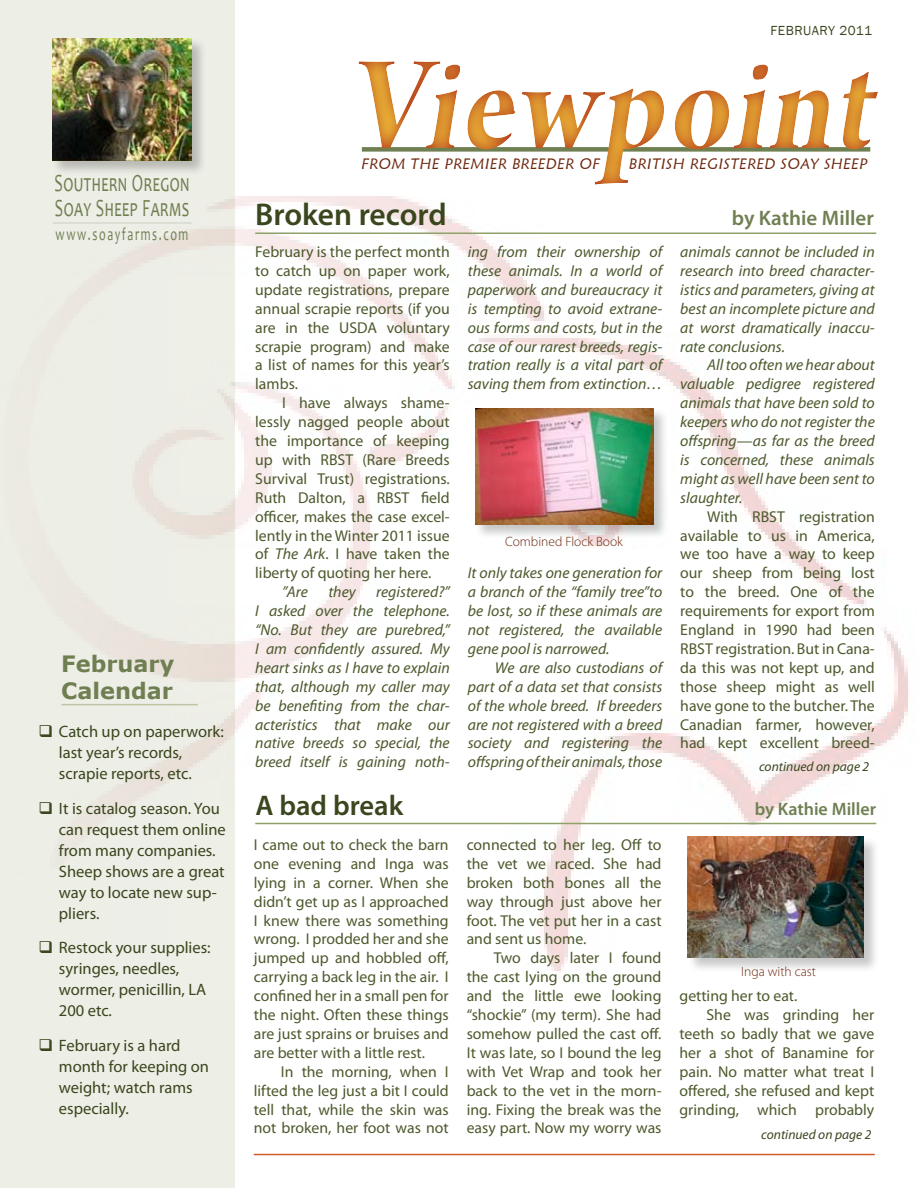
<style>
.page{position:relative;width:918px;height:1188px;background:#fff}
.page>*{position:absolute;margin:0;border:0;box-sizing:border-box;transform-origin:0 0}
.t1{font:italic 143.25px "Arno Pro Bold Display";color:#af2d1b;scale:.88 1}
.t2{font:600 31.5px "Myriad Pro";letter-spacing:-.005em;color:#3a461e}
.t3{font:600 28.5px "Myriad Pro";color:#3a461e}
.t4{font:24.75px/25.5px "Candara";letter-spacing:.03em;color:#6f7f51;scale:.67 1}
.t5{font:700 22.5px/27px "Verdana";color:#6f7f51}
.t6{font:600 21px "Myriad Pro";color:#6f7f51}
.t7{font:18px "Candara";letter-spacing:.13em;color:#6f7f51;scale:.67 1}
.t8{font:600 18px "Myriad Pro";color:#6f7f51}
.t9{font:16.5px/21px "Myriad Pro";color:#3a461e}
.t10{font:15.75px/18.9px "Myriad Pro";color:#4c592c;text-align:justify}
.t11{font:italic 15.75px/18.9px "Myriad Pro";color:#4c592c;text-align:justify}
.t12{font:italic 15px "Maiandra GD";letter-spacing:.04em;color:#6d260d}
.t13{font:italic 13.5px "Myriad Pro";color:#3a461e}
.t14{font:300 13.5px "Myriad Pro";color:#6d260d}
.t15{font:13.5px "Franklin Gothic";letter-spacing:.035em;color:#3a461e}
.s1{font-style:italic}
</style>
<div class="page">
<div style="left:0;top:0;width:235px;height:1188px;background:#edeee6"></div>
<img style="left:61px;top:196px;width:847px;height:775px">
<svg style="left:343px;top:61px;width:551px;height:140px"></svg>
<div style="left:52px;top:37px;width:156px;height:140px;background:#000;opacity:.22"></div>
<img style="left:52px;top:38px;width:139px;height:123px">
<hr style="left:53px;top:222px;width:139px;height:2px;background:#d6d9cc">
<hr style="left:255px;top:823px;width:621px;height:1px;background:#8fa068">
<hr style="left:255px;top:232px;width:621px;height:2px;background:#8fa068">
<hr style="left:62px;top:704px;width:136px;height:1px;background:#bec5a5">
<hr style="left:254px;top:1154px;width:621px;height:1px;background:#d45a29">
<div style="left:475px;top:407px;width:194px;height:133px;background:#000;opacity:.22"></div>
<img style="left:476px;top:408px;width:178px;height:116px">
<div style="left:687px;top:836px;width:193px;height:137px;background:#000;opacity:.22"></div>
<img style="left:688px;top:837px;width:176px;height:121px">
<h3 class="t4" style="left:55px;top:170px;width:203px">Southern Oregon<br>Soay Sheep Farms</h3>
<p class="t7" style="left:56px;top:224px;width:200px">www.soayfarms.com</p>
<h3 class="t5" style="left:61px;top:650px;width:115px">February<br>Calendar</h3>
<p class="t9" style="left:59px;top:721px;width:167px">Catch up on paperwork: last year’s records, scrapie reports, etc.</p>
<p class="t9" style="left:59px;top:798px;width:168px">It is catalog season. You can request them online from many companies.<br>Sheep shows are a great way to locate new sup&shy;pliers.</p>
<p class="t9" style="left:59px;top:937px;width:153px">Restock your supplies: syringes, needles, wormer, penicillin, LA<br>200 etc.</p>
<p class="t9" style="left:59px;top:1035px;width:152px">February is a hard month for keeping on weight; watch rams especially.</p>
<p class="t15" style="left:770px;top:22px;width:103px">FEBRUARY 2011</p>
<h1 class="t1" style="left:349px;top:26px;width:625px">Viewpoint</h1>
<p class="t12" style="left:361px;top:154px;width:240px">FROM THE PREMIER BREEDER OF</p>
<p class="t12" style="left:629px;top:154px;width:240px">BRITISH REGISTERED SOAY SHEEP</p>
<h2 class="t2" style="left:255px;top:195px;width:193px">Broken record</h2>
<h3 class="t6" style="left:732px;top:205px;width:143px">by Kathie Miller</h3>
<p class="t10" style="left:255px;top:242px;width:196px">February is the perfect month to catch up on paper work, update registrations, prepare annual scrapie reports (if you are in the USDA voluntary scrapie program) and make a list of names for this year’s lambs.</p>
<p class="t10" style="left:255px;top:393px;width:196px;text-indent:27px">I have always shame&shy;lessly nagged people about the importance of keeping up with RBST (Rare Breeds Survival Trust) registrations.<br>Ruth Dalton, a RBST field officer, makes the case excel&shy;lently in the Winter 2011 issue of <span class="s1">The Ark</span>. I have taken the liberty of quoting her here.</p>
<p class="t11" style="left:282px;top:582px;width:27px">”Are</p>
<p class="t11" style="left:328px;top:582px;width:29px">they</p>
<p class="t11" style="left:255px;top:582px;width:196px;text-indent:121px">registered?” I asked over the telephone. “No. But they are purebred,” I am confidently assured. My heart sinks as I have to explain that, although my caller may be benefiting from the char&shy;acteristics that make our native breeds so special, the breed itself is gaining noth-</p>
<p class="t11" style="left:468px;top:242px;width:196px">ing from their ownership of these animals. In a world of paperwork and bureaucracy it is tempting to avoid extrane&shy;ous forms and costs, but in the case of our rarest breeds, regis&shy;tration really is a vital part of saving them from extinction…</p>
<p class="t14" style="left:505px;top:534px;width:119px">Combined Flock Book</p>
<p class="t11" style="left:468px;top:563px;width:196px">It only takes one generation for a branch of the “family tree”to be lost, so if these animals are not registered, the available gene pool is narrowed.</p>
<p class="t11" style="left:468px;top:658px;width:196px;text-indent:27px">We are also custodians of part of a data set that consists of the whole breed. If breeders are not registered with a breed society and registering the offspring of their animals, those</p>
<p class="t11" style="left:680px;top:242px;width:196px">animals cannot be included in research into breed character&shy;istics and parameters, giving at best an incomplete picture and at worst dramatically inaccu&shy;rate conclusions.</p>
<p class="t11" style="left:680px;top:355px;width:196px;text-indent:27px">All too often we hear about valuable pedigree registered animals that have been sold to keepers who do not register the offspring—as far as the breed is concerned, these animals might as well have been sent to slaughter.</p>
<p class="t10" style="left:680px;top:507px;width:196px;text-indent:27px">With RBST registration available to us in America, we too have a way to keep our sheep from being lost to the breed. One of the requirements for export from England in 1990 had been RBST registration. But in Cana&shy;da this was not kept up, and those sheep might as well have gone to the butcher. The Canadian farmer, however, had kept excellent breed-</p>
<p class="t13" style="left:759px;top:759px;width:112px">continued on page 2</p>
<h3 class="t3" style="left:255px;top:788px;width:149px">A bad break</h3>
<p class="t8" style="left:755px;top:798px;width:123px">by Kathie Miller</p>
<p class="t10" style="left:254px;top:835px;width:196px">I came out to check the barn one evening and Inga was lying in a corner. When she didn’t get up as I approached I knew there was something wrong. I prodded her and she jumped up and hobbled off, carrying a back leg in the air. I confined her in a small pen for the night. Often these things are just sprains or bruises and are better with a little rest.</p>
<p class="t10" style="left:254px;top:1062px;width:196px;text-indent:27px">In the morning, when I lifted the leg just a bit I could tell that, while the skin was not broken, her foot was not</p>
<p class="t10" style="left:467px;top:835px;width:196px">connected to her leg. Off to the vet we raced. She had broken both bones all the way through just above her foot. The vet put her in a cast and sent us home.</p>
<p class="t10" style="left:467px;top:948px;width:196px;text-indent:27px">Two days later I found the cast lying on the ground and the little ewe looking “shockie” (my term). She had somehow pulled the cast off.<br>It was late, so I bound the leg with Vet Wrap and took her back to the vet in the morn&shy;ing. Fixing the break was the easy part. Now my worry was</p>
<p class="t14" style="left:741px;top:963px;width:77px">Inga with cast</p>
<p class="t10" style="left:680px;top:986px;width:119px">getting her to eat.</p>
<p class="t10" style="left:707px;top:1005px;width:169px">She was grinding her</p>
<p class="t10" style="left:680px;top:1024px;width:196px">teeth so badly that we gave</p>
<p class="t10" style="left:680px;top:1043px;width:196px">her a shot of Banamine for</p>
<p class="t10" style="left:680px;top:1062px;width:196px">pain. No matter what treat I</p>
<p class="t10" style="left:680px;top:1081px;width:196px">offered, she refused and kept</p>
<p class="t10" style="left:680px;top:1100px;width:196px">grinding, which probably</p>
<p class="t13" style="left:761px;top:1126px;width:112px">continued on page 2</p>
</div>
